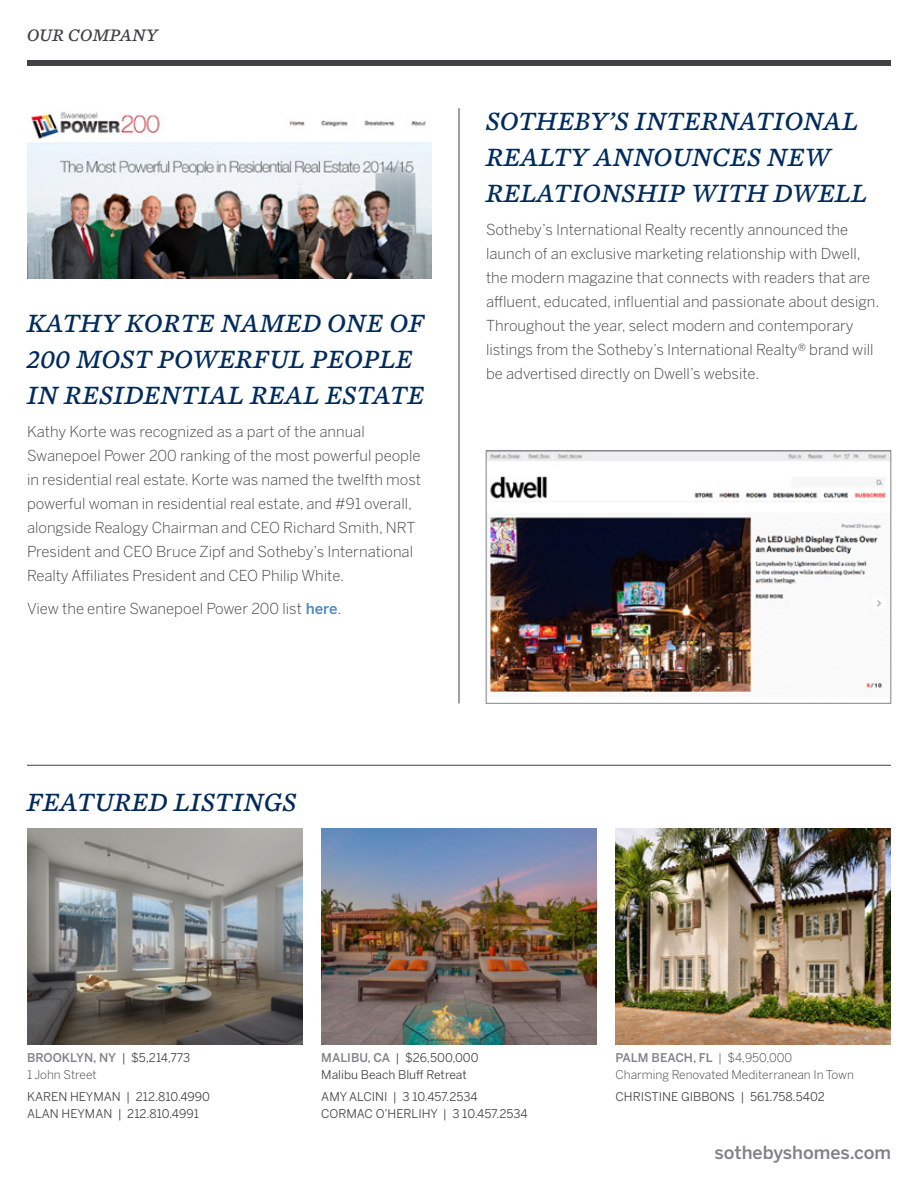
<style>
.page{position:relative;width:918px;height:1188px;background:#fff}
.page>*{position:absolute;margin:0;border:0;box-sizing:border-box;transform-origin:0 0}
.t1{font:italic 27px/36px "Mercury Text G4";color:#002b5c}
.t2{font:500 18px "Benton Sans";color:#808285}
.t3{font:italic 18px "Mercury Text G4";color:#414042}
.t4{font:300 15px/24px "Benton Sans";color:#414042}
.t5{font:12px/16.5px "Benton Sans";color:#414042}
.t6{font:300 12px/16.5px "Benton Sans";color:#414042}
.t7{font:500 12px/16.5px "Benton Sans";color:#808285}
.s1{font-weight:500;color:#4f8abe}
.s2{font-weight:400;color:#414042}
.s3{font-weight:300;color:#414042}
.s4{font-weight:500;color:#808285}
</style>
<div class="page">
<img style="left:27px;top:112px;width:405px;height:166px">
<img style="left:27px;top:829px;width:275px;height:216px">
<img style="left:321px;top:829px;width:276px;height:216px">
<img style="left:616px;top:829px;width:275px;height:216px">
<hr style="left:459px;top:108px;width:1px;height:595px;background:#414042">
<hr style="left:27px;top:765px;width:864px;height:1px;background:#414042">
<div style="left:27px;top:60px;width:864px;height:6px;background:#414042"></div>
<img style="left:488px;top:453px;width:401px;height:240px">
<div style="left:486px;top:451px;width:405px;height:252px;border:1px solid #808285"></div>
<p class="t3" style="left:27px;top:22px;width:132px">OUR COMPANY</p>
<h1 class="t1" style="left:27px;top:304px;width:399px">KATHY KORTE NAMED ONE OF<br>200 MOST POWERFUL PEOPLE<br>IN RESIDENTIAL REAL ESTATE</h1>
<p class="t4" style="left:27px;top:420px;width:395px">Kathy Korte was recognized as a part of the annual Swanepoel Power 200 ranking of the most powerful people in residential real estate. Korte was named the twelfth most powerful woman in residential real estate, and #91 overall, alongside Realogy Chairman and CEO Richard Smith, NRT President and CEO Bruce Zipf and Sotheby’s International Realty Affiliates President and CEO Philip White.</p>
<p class="t4" style="left:27px;top:597px;width:316px">View the entire Swanepoel Power 200 list <span class="s1">here</span>.</p>
<h1 class="t1" style="left:486px;top:101px;width:383px">SOTHEBY’S INTERNATIONAL<br>REALTY ANNOUNCES NEW<br>RELATIONSHIP WITH DWELL</h1>
<p class="t4" style="left:486px;top:217px;width:395px">Sotheby’s International Realty recently announced the launch of an exclusive marketing relationship with Dwell, the modern magazine that connects with readers that are affluent, educated, influential and passionate about design.<br>Throughout the year, select modern and contemporary listings from the Sotheby’s International Realty® brand will be advertised directly on Dwell’s website.</p>
<h1 class="t1" style="left:27px;top:783px;width:272px">FEATURED LISTINGS</h1>
<p class="t7" style="left:27px;top:1050px;width:165px">BROOKLYN, NY <span class="s2">| $5,214,773<br></span><span class="s3">1 John Street</span></p>
<p class="t5" style="left:27px;top:1089px;width:185px">KAREN HEYMAN | 212.810.4990<br>ALAN HEYMAN | 212.810.4991</p>
<p class="t5" style="left:321px;top:1050px;width:159px"><span class="s4">MALIBU, CA</span> | $26,500,000<br>Malibu Beach Bluff Retreat</p>
<p class="t5" style="left:321px;top:1089px;width:208px">AMY ALCINI | 3 10.457.2534<br>CORMAC O’HERLIHY | 3 10.457.2534</p>
<p class="t6" style="left:616px;top:1050px;width:240px"><span class="s4">PALM BEACH, FL</span> | $4,950,000<br>Charming Renovated Mediterranean In Town</p>
<p class="t5" style="left:616px;top:1089px;width:211px">CHRISTINE GIBBONS | 561.758.5402</p>
<p class="t2" style="left:715px;top:1142px;width:178px">sothebyshomes.com</p>
</div>
